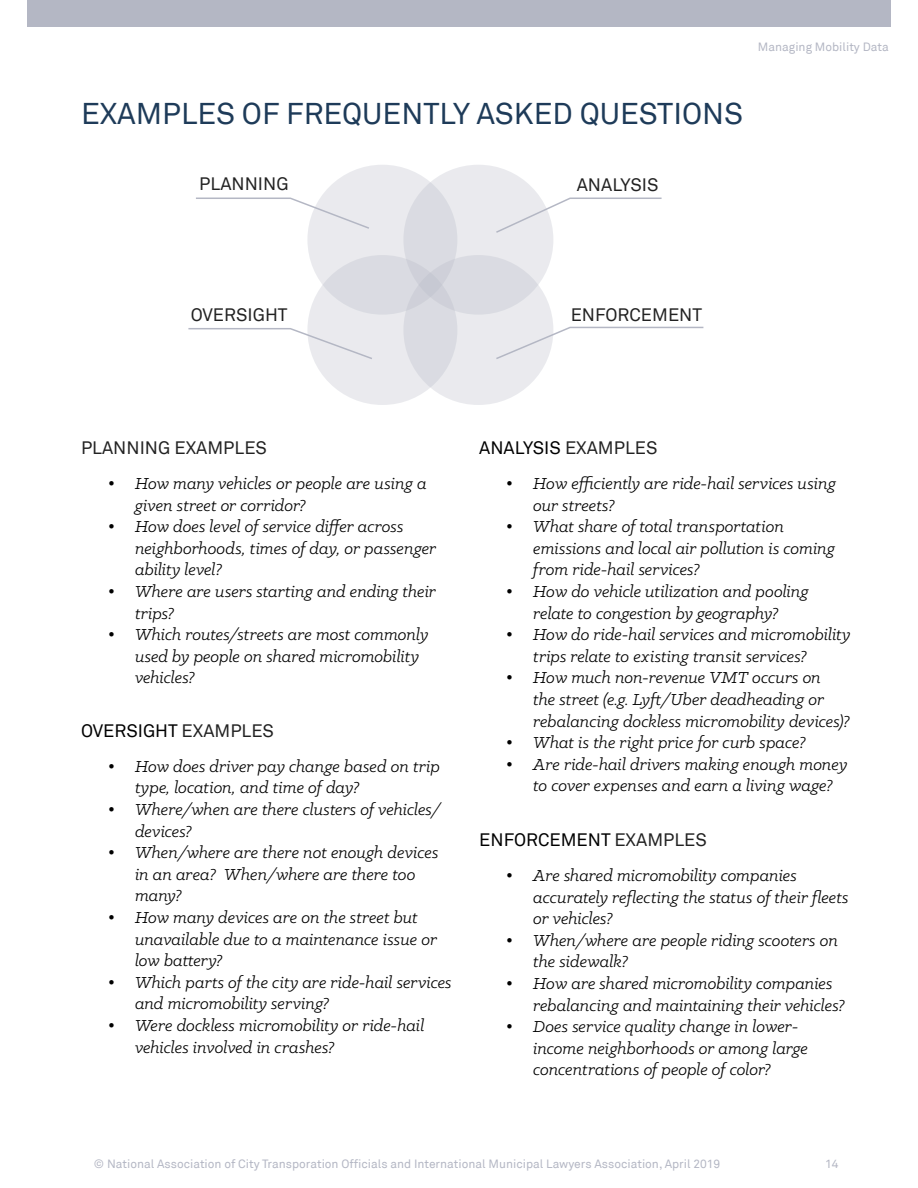
<style>
.page{position:relative;width:918px;height:1188px;background:#fff}
.page>*{position:absolute;margin:0;border:0;box-sizing:border-box;transform-origin:0 0}
.t1{font:30px "Akkurat";color:#1e3b59}
.t2{font:italic 18px/21.6px "Klinic Slab";letter-spacing:-.005em;color:#000}
.t3{font:18px "Akkurat";color:#222}
.t4{font:18px "Akkurat";color:#000}
.t5{font:12px "Akkurat";color:#b4b7c4}
.s1{color:#222}
</style>
<div class="page">
<div style="left:27px;top:0;width:864px;height:27px;background:#b4b7c4"></div>
<div style="left:307px;top:165px;width:150px;height:150px;background:#eaeaee;border-radius:50%"></div>
<div style="left:307px;top:255px;width:150px;height:150px;background:linear-gradient(to bottom,#dadbe2,#efeff2);border-radius:50%"></div>
<div style="left:403px;top:165px;width:150px;height:150px;background:linear-gradient(to right,#dadbe2,#efeff2);border-radius:50%"></div>
<svg style="left:403px;top:255px;width:150px;height:150px;background:#e0e0e6"></svg>
<svg style="left:494px;top:197px;width:168px;height:37px"></svg>
<svg style="left:196px;top:197px;width:173px;height:32px"></svg>
<svg style="left:188px;top:327px;width:186px;height:33px"></svg>
<svg style="left:494px;top:326px;width:210px;height:35px"></svg>
<p class="t5" style="left:758px;top:40px;width:132px">Managing Mobility Data</p>
<h1 class="t1" style="left:81px;top:96px;width:664px">EXAMPLES OF FREQUENTLY ASKED QUESTIONS</h1>
<p class="t3" style="left:199px;top:173px;width:91px">PLANNING</p>
<p class="t3" style="left:577px;top:174px;width:83px">ANALYSIS</p>
<p class="t3" style="left:191px;top:304px;width:98px">OVERSIGHT</p>
<p class="t3" style="left:571px;top:304px;width:133px">ENFORCEMENT</p>
<p class="t3" style="left:81px;top:437px;width:187px">PLANNING EXAMPLES</p>
<p class="t2" style="left:135px;top:472px;width:293px;text-indent:-27px">• How many vehicles or people are using a given street or corridor?</p>
<p class="t2" style="left:135px;top:515px;width:303px;text-indent:-27px">• How does level of service differ across neighborhoods, times of day, or passenger ability level?</p>
<p class="t2" style="left:135px;top:580px;width:302px;text-indent:-27px">• Where are users starting and ending their trips?</p>
<p class="t2" style="left:135px;top:623px;width:295px;text-indent:-27px">• Which routes/streets are most commonly used by people on shared micromobility vehicles?</p>
<p class="t4" style="left:81px;top:720px;width:195px">OVERSIGHT <span class="s1">EXAMPLES</span></p>
<p class="t2" style="left:135px;top:755px;width:307px;text-indent:-27px">• How does driver pay change based on trip type, location, and time of day?</p>
<p class="t2" style="left:135px;top:798px;width:307px;text-indent:-27px">• Where/when are there clusters of vehicles/ devices?</p>
<p class="t2" style="left:135px;top:841px;width:305px;text-indent:-27px">• When/where are there not enough devices in an area? When/where are there too many?</p>
<p class="t2" style="left:135px;top:906px;width:303px;text-indent:-27px">• How many devices are on the street but unavailable due to a maintenance issue or low battery?</p>
<p class="t2" style="left:135px;top:971px;width:318px;text-indent:-27px">• Which parts of the city are ride-hail services and micromobility serving?</p>
<p class="t2" style="left:135px;top:1014px;width:291px;text-indent:-27px">• Were dockless micromobility or ride-hail vehicles involved in crashes?</p>
<p class="t4" style="left:479px;top:437px;width:180px">ANALYSIS <span class="s1">EXAMPLES</span></p>
<p class="t2" style="left:533px;top:472px;width:304px;text-indent:-27px">• How efficiently are ride-hail services using our streets?</p>
<p class="t2" style="left:533px;top:515px;width:303px;text-indent:-27px">• What share of total transportation emissions and local air pollution is coming from ride-hail services?</p>
<p class="t2" style="left:506px;top:580px;width:304px;text-align:center">• How do vehicle utilization and pooling relate to congestion by geography?</p>
<p class="t2" style="left:533px;top:623px;width:319px;text-indent:-27px">• How do ride-hail services and micromobility trips relate to existing transit services?</p>
<p class="t2" style="left:533px;top:667px;width:318px;text-indent:-27px">• How much non-revenue VMT occurs on<br>the street (e.g. Lyft/Uber deadheading or rebalancing dockless micromobility devices)?</p>
<p class="t2" style="left:506px;top:731px;width:301px">• What is the right price for curb space?</p>
<p class="t2" style="left:533px;top:753px;width:316px;text-indent:-27px">• Are ride-hail drivers making enough money to cover expenses and earn a living wage?</p>
<p class="t4" style="left:479px;top:829px;width:229px">ENFORCEMENT <span class="s1">EXAMPLES</span></p>
<p class="t2" style="left:533px;top:864px;width:317px;text-indent:-27px">• Are shared micromobility companies accurately reflecting the status of their fleets or vehicles?</p>
<p class="t2" style="left:533px;top:929px;width:306px;text-indent:-27px">• When/where are people riding scooters on the sidewalk?</p>
<p class="t2" style="left:533px;top:972px;width:313px;text-indent:-27px">• How are shared micromobility companies rebalancing and maintaining their vehicles?</p>
<p class="t2" style="left:533px;top:1015px;width:276px;text-indent:-27px">• Does service quality change in lower&shy;income neighborhoods or among large concentrations of people of color?</p>
<p class="t5" style="left:94px;top:1156px;width:628px">© National Association of City Transporation Officials and International Municipal Lawyers Association, April 2019</p>
<p class="t5" style="left:825px;top:1156px;width:15px">14</p>
</div>
